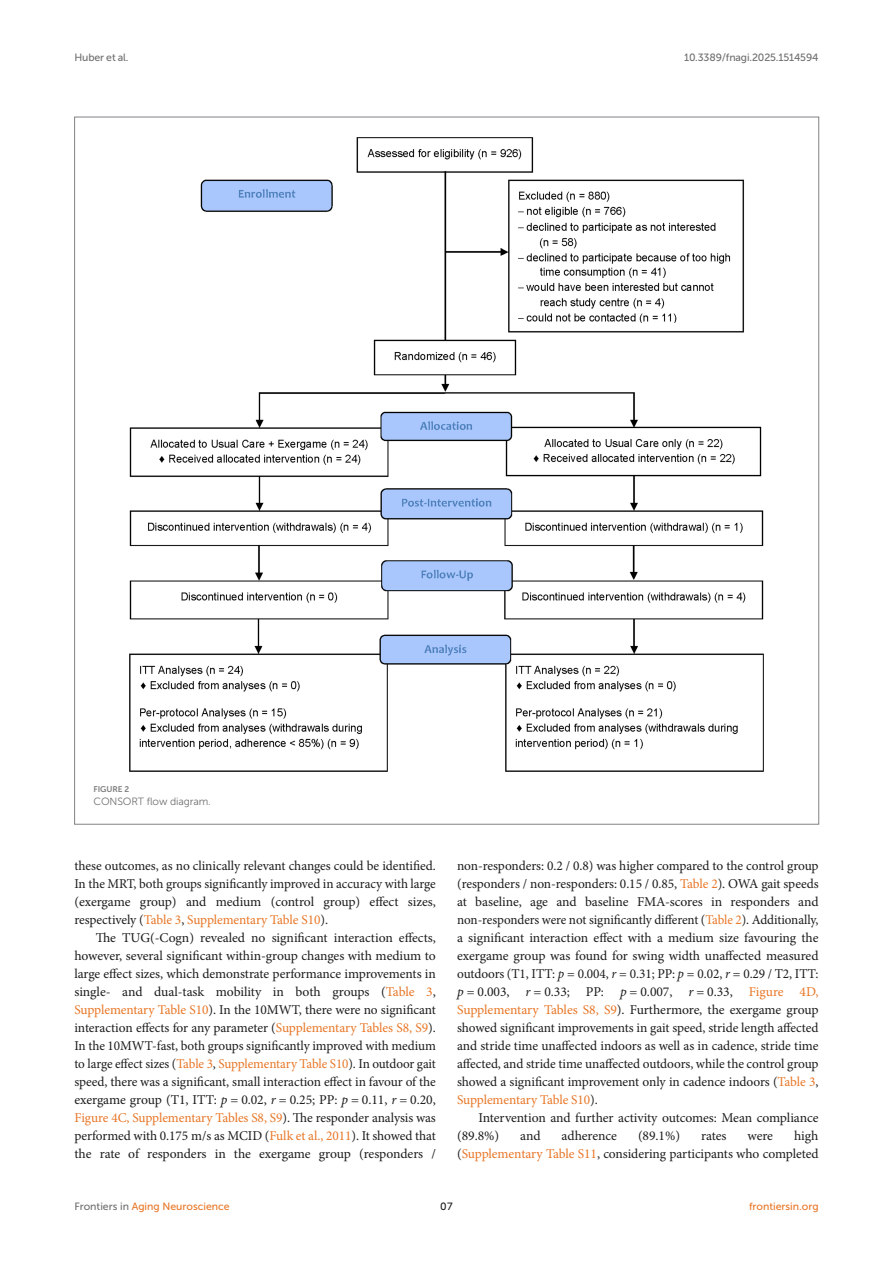
<style>
.page{position:relative;width:893px;height:1263px;background:#fff}
.page>*{position:absolute;margin:0;border:0;box-sizing:border-box;transform-origin:0 0}
.TEXT{font:13.5px/18px "Minion Pro";letter-spacing:-.005em;color:#1b1c1b;text-align:justify}
.t1{font:10.5px "Museo Sans 500";color:#e87626}
.t2{font:10.5px "Museo Sans 500";letter-spacing:-.015em;color:#706f70}
.FIG_LEG{font:10.5px "Museo Sans 300";letter-spacing:-.01em;color:#706f70}
.t3{font:10.5px "Museo Sans 500";color:#1b1c1b}
.FIG_HD{font:8.25px "Museo Sans 700";letter-spacing:-.01em;color:#7e7f7f}
.s1{color:#e87626}
.s2{font-style:italic}
.s3{color:#706f70}
</style>
<div class="page">
<img style="left:129px;top:137px;width:635px;height:635px">
<p class="t2" style="left:74px;top:51px;width:56px">Huber et al.</p>
<p class="t2" style="left:684px;top:51px;width:136px">10.3389/fnagi.2025.1514594</p>
<p class="FIG_HD" style="left:94px;top:784px;width:37px">FIGURE 2</p>
<p class="FIG_LEG" style="left:94px;top:796px;width:119px">CONSORT flow diagram.</p>
<p class="TEXT" style="left:74px;top:857px;width:363px">these outcomes, as no clinically relevant changes could be identified.<br>In the MRT, both groups significantly improved in accuracy with large (exergame group) and medium (control group) effect sizes, respectively (<span class="s1">Table 3</span>, <span class="s1">Supplementary Table S10</span>).</p>
<p class="TEXT" style="left:74px;top:929px;width:363px;text-indent:21px">The TUG(-Cogn) revealed no significant interaction effects, however, several significant within-group changes with medium to large effect sizes, which demonstrate performance improvements in single- and dual-task mobility in both groups (<span class="s1">Table 3</span>, <span class="s1">Supplementary Table S10</span>). In the 10MWT, there were no significant interaction effects for any parameter (<span class="s1">Supplementary Tables S8, S9</span>).<br>In the 10MWT-fast, both groups significantly improved with medium to large effect sizes (<span class="s1">Table 3</span>, <span class="s1">Supplementary Table S10</span>). In outdoor gait speed, there was a significant, small interaction effect in favour of the exergame group (T1, ITT: <span class="s2">p</span> = 0.02, <span class="s2">r</span> = 0.25; PP: <span class="s2">p</span> = 0.11, <span class="s2">r</span> = 0.20, <span class="s1">Figure 4C, Supplementary Tables S8, S9</span>). The responder analysis was performed with 0.175 m/s as MCID (<span class="s1">Fulk et al., 2011</span>). It showed that the rate of responders in the exergame group (responders /</p>
<p class="TEXT" style="left:457px;top:857px;width:363px">non-responders: 0.2 / 0.8) was higher compared to the control group (responders / non-responders: 0.15 / 0.85, <span class="s1">Table 2</span>). OWA gait speeds at baseline, age and baseline FMA-scores in responders and non-responders were not significantly different (<span class="s1">Table 2</span>). Additionally, a significant interaction effect with a medium size favouring the exergame group was found for swing width unaffected measured outdoors (T1, ITT: <span class="s2">p</span> = 0.004, <span class="s2">r</span> = 0.31; PP: <span class="s2">p</span> = 0.02, <span class="s2">r</span> = 0.29 / T2, ITT: <span class="s2">p</span> = 0.003, <span class="s2">r</span> = 0.33; PP: <span class="s2">p</span> = 0.007, <span class="s2">r</span> = 0.33, <span class="s1">Figure 4D, Supplementary Tables S8, S9</span>). Furthermore, the exergame group showed significant improvements in gait speed, stride length affected and stride time unaffected indoors as well as in cadence, stride time affected, and stride time unaffected outdoors, while the control group showed a significant improvement only in cadence indoors (<span class="s1">Table 3</span>, <span class="s1">Supplementary Table S10</span>).</p>
<p class="TEXT" style="left:457px;top:1109px;width:363px;text-indent:21px">Intervention and further activity outcomes: Mean compliance (89.8%)</p>
<p class="TEXT" style="left:457px;top:1127px;width:363px;text-align:right">high<br>(<span class="s1">Supplementary Table S11</span>, considering participants who completed</p>
<p class="TEXT" style="left:520px;top:1127px;width:22px">and</p>
<p class="TEXT" style="left:562px;top:1127px;width:57px">adherence</p>
<p class="TEXT" style="left:638px;top:1127px;width:44px">(89.1%)</p>
<p class="TEXT" style="left:701px;top:1127px;width:27px">rates</p>
<p class="TEXT" style="left:747px;top:1127px;width:27px">were</p>
<p class="t1" style="left:74px;top:1200px;width:157px"><span class="s3">Frontiers in</span> Aging Neuroscience</p>
<p class="t3" style="left:440px;top:1200px;width:14px">07</p>
<p class="t1" style="left:749px;top:1200px;width:71px">frontiersin.org</p>
</div>
